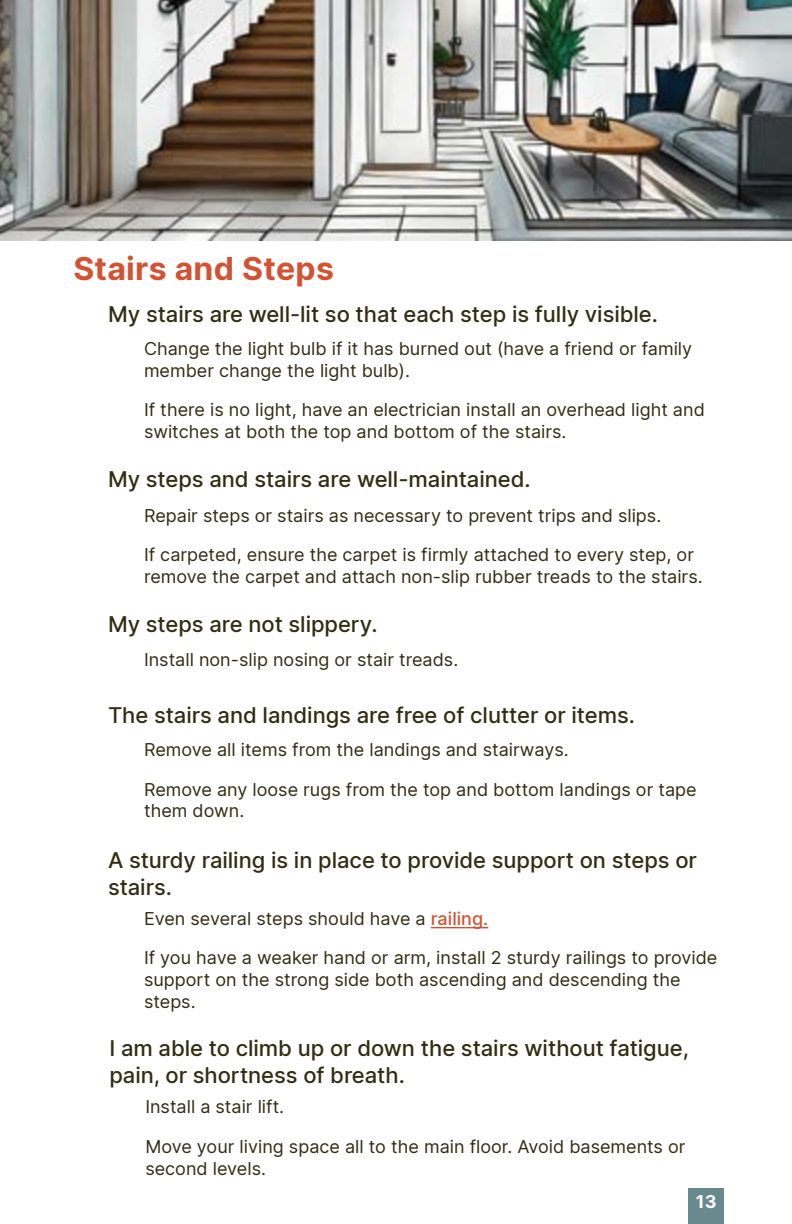
<style>
.page{position:relative;width:792px;height:1224px;background:#fff}
.page>*{position:absolute;margin:0;border:0;box-sizing:border-box;transform-origin:0 0}
.t1{font:700 32px "Inter";letter-spacing:.01em;color:#d25333}
.t2{font:500 22px/26.4px "Inter";letter-spacing:-.005em;color:#312c12}
.t3{font:18px/21.6px "Inter";color:#312c12}
.t4{font:700 18px "Inter";color:#fff}
.s1{font-weight:500;color:#d25333}
</style>
<div class="page">
<div style="left:688px;top:1188px;width:36px;height:36px;background:#688a8e"></div>
<img style="left:0;top:0;width:792px;height:241px">
<hr style="left:431px;top:927px;width:57px;height:1px;background:#d25333">
<h1 class="t1" style="left:73px;top:245px;width:262px">Stairs and Steps</h1>
<p class="t2" style="left:108px;top:300px;width:551px">My stairs are well-lit so that each step is fully visible.</p>
<p class="t3" style="left:144px;top:337px;width:550px">Change the light bulb if it has burned out (have a friend or family member change the light bulb).</p>
<p class="t3" style="left:144px;top:399px;width:562px">If there is no light, have an electrician install an overhead light and switches at both the top and bottom of the stairs.</p>
<p class="t2" style="left:108px;top:466px;width:424px">My steps and stairs are well-maintained.</p>
<p class="t3" style="left:144px;top:495px;width:552px;line-height:39.6px">Repair steps or stairs as necessary to prevent trips and slips.<br>If carpeted, ensure the carpet is firmly attached to every step, or</p>
<p class="t3" style="left:144px;top:565px;width:560px">remove the carpet and attach non-slip rubber treads to the stairs.</p>
<p class="t2" style="left:108px;top:611px;width:271px">My steps are not slippery.</p>
<p class="t3" style="left:144px;top:649px;width:316px">Install non-slip nosing or stair treads.</p>
<p class="t2" style="left:108px;top:702px;width:529px">The stairs and landings are free of clutter or items.</p>
<p class="t3" style="left:144px;top:739px;width:426px">Remove all items from the landings and stairways.</p>
<p class="t3" style="left:144px;top:778px;width:554px">Remove any loose rugs from the top and bottom landings or tape them down.</p>
<p class="t2" style="left:108px;top:846px;width:590px">A sturdy railing is in place to provide support on steps or stairs.</p>
<p class="t3" style="left:144px;top:907px;width:346px">Even several steps should have a <span class="s1">railing.</span></p>
<p class="t3" style="left:144px;top:947px;width:575px">If you have a weaker hand or arm, install 2 sturdy railings to provide support on the strong side both ascending and descending the steps.</p>
<p class="t2" style="left:109px;top:1035px;width:581px">I am able to climb up or down the stairs without fatigue, pain, or shortness of breath.</p>
<p class="t3" style="left:145px;top:1096px;width:140px">Install a stair lift.</p>
<p class="t3" style="left:145px;top:1135px;width:542px">Move your living space all to the main floor. Avoid basements or second levels.</p>
<p class="t4" style="left:696px;top:1188px;width:22px">13</p>
</div>
